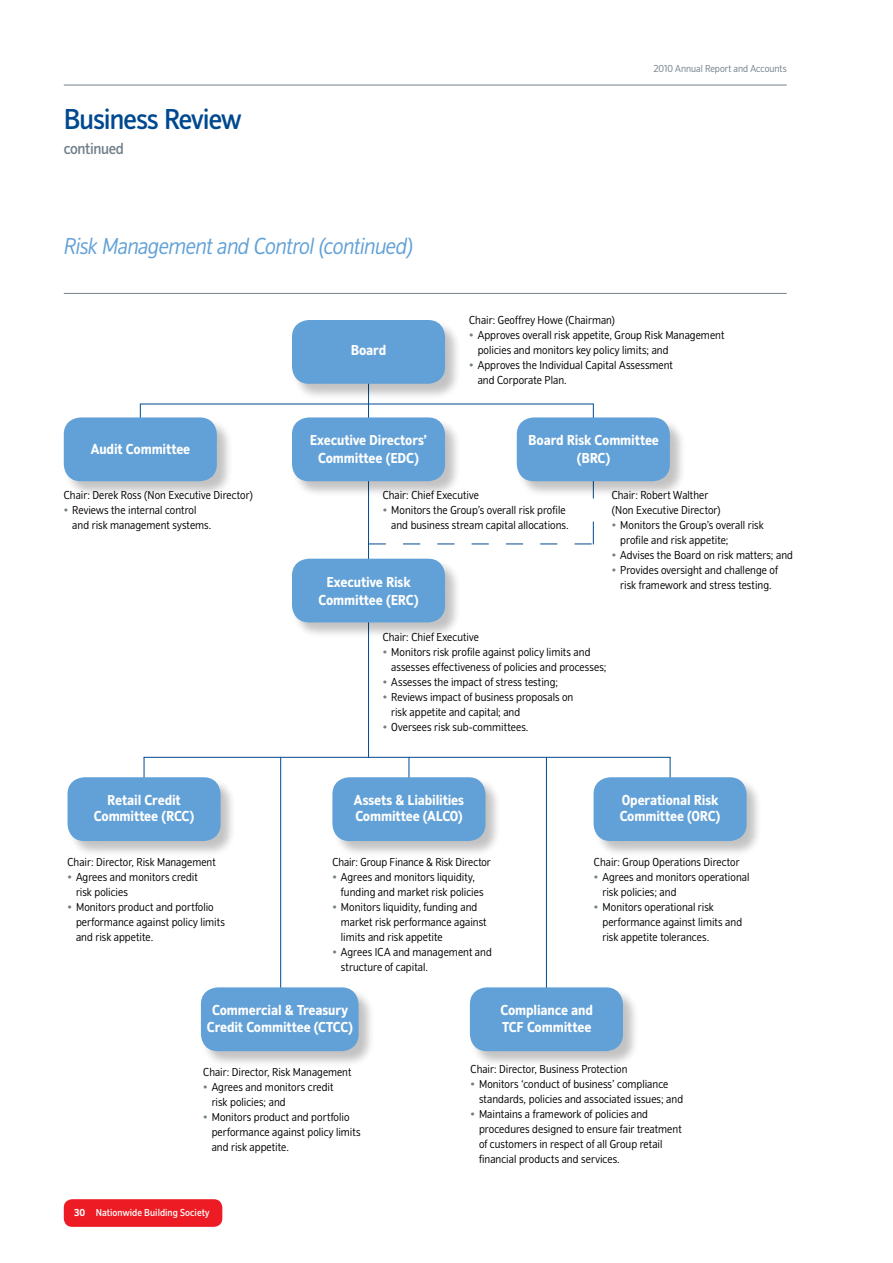
<style>
.page{position:relative;width:893px;height:1263px;background:#fff}
.page>*{position:absolute;margin:0;border:0;box-sizing:border-box;transform-origin:0 0}
.t1{font:500 30px "NBS";letter-spacing:-.025em;color:#004990}
.t2{font:italic 300 24px "NBS";letter-spacing:-.02em;color:#62a1d7}
.t3{font:500 16.5px "NBS";letter-spacing:-.02em;color:#72808a}
.t4{font:700 15px/16.5px "NBS";letter-spacing:-.005em;color:#fff;text-align:center}
.t5{font:300 12px/15px "NBS";letter-spacing:.005em;color:#000}
.t6{font:500 10.5px "NBS";letter-spacing:.005em;color:#fff}
.t7{font:300 10.5px "NBS";color:#72808a}
.s1{color:#72808a}
.s2{font-weight:700}
</style>
<div class="page">
<hr style="left:64px;top:85px;width:723px;height:1px;background:#72808a">
<div style="left:64px;top:1199px;width:158px;height:28px;background:#ed1c24;border-radius:9px"></div>
<hr style="left:64px;top:293px;width:723px;height:1px;background:#72808a">
<hr style="left:546px;top:757px;width:1px;height:238px;background:#004990">
<hr style="left:368px;top:372px;width:1px;height:385px;background:#004990">
<div style="left:291px;top:319px;width:176px;height:87px;background:#000;opacity:.24"></div>
<div style="left:292px;top:320px;width:153px;height:64px;background:#62a1d7;border-radius:17px"></div>
<div style="left:291px;top:417px;width:176px;height:86px;background:#000;opacity:.24"></div>
<div style="left:292px;top:417px;width:153px;height:64px;background:#62a1d7;border-radius:17px"></div>
<div style="left:291px;top:558px;width:176px;height:86px;background:#000;opacity:.24"></div>
<div style="left:292px;top:559px;width:153px;height:63px;background:#62a1d7;border-radius:17px"></div>
<hr style="left:144px;top:757px;width:526px;height:1px;background:#004990">
<hr style="left:280px;top:757px;width:1px;height:235px;background:#004990">
<hr style="left:140px;top:404px;width:1px;height:33px;background:#004990">
<hr style="left:593px;top:404px;width:1px;height:33px;background:#004990">
<hr style="left:140px;top:404px;width:228px;height:1px;background:#004990">
<div style="left:63px;top:417px;width:176px;height:86px;background:#000;opacity:.24"></div>
<div style="left:64px;top:417px;width:153px;height:64px;background:#62a1d7;border-radius:17px"></div>
<div style="left:516px;top:417px;width:176px;height:86px;background:#000;opacity:.24"></div>
<div style="left:517px;top:417px;width:153px;height:64px;background:#62a1d7;border-radius:17px"></div>
<svg style="left:144px;top:757px;width:1px;height:20px"></svg>
<div style="left:67px;top:777px;width:175px;height:86px;background:#000;opacity:.24"></div>
<div style="left:67px;top:777px;width:154px;height:64px;background:#62a1d7;border-radius:17px"></div>
<div style="left:200px;top:987px;width:181px;height:86px;background:#000;opacity:.24"></div>
<div style="left:201px;top:987px;width:158px;height:64px;background:#62a1d7;border-radius:17px"></div>
<svg style="left:409px;top:757px;width:1px;height:20px"></svg>
<div style="left:332px;top:777px;width:175px;height:86px;background:#000;opacity:.24"></div>
<div style="left:332px;top:777px;width:153px;height:64px;background:#62a1d7;border-radius:17px"></div>
<svg style="left:670px;top:757px;width:1px;height:20px"></svg>
<div style="left:593px;top:777px;width:175px;height:86px;background:#000;opacity:.24"></div>
<div style="left:594px;top:777px;width:153px;height:64px;background:#62a1d7;border-radius:17px"></div>
<div style="left:469px;top:987px;width:176px;height:86px;background:#000;opacity:.24"></div>
<div style="left:470px;top:987px;width:153px;height:64px;background:#62a1d7;border-radius:17px"></div>
<hr style="left:369px;top:404px;width:224px;height:1px;background:#004990">
<svg style="left:369px;top:476px;width:225px;height:69px"></svg>
<h1 class="t1" style="left:64px;top:103px;width:179px">Business Review</h1>
<h3 class="t3" style="left:64px;top:139px;width:62px">continued</h3>
<h2 class="t2" style="left:64px;top:234px;width:351px">Risk Management and Control (continued)</h2>
<p class="t4" style="left:351px;top:342px;width:37px">Board</p>
<p class="t7" style="left:654px;top:63px;width:134px">2010 Annual Report and Accounts</p>
<p class="t5" style="left:469px;top:313px;width:147px">Chair: Geoffrey Howe (Chairman)</p>
<p class="t5" style="left:478px;top:328px;width:248px;text-indent:-9px"><span class="s1">•</span> Approves overall risk appetite, Group Risk Management policies and monitors key policy limits; and</p>
<p class="t5" style="left:478px;top:358px;width:197px;text-indent:-9px"><span class="s1">•</span> Approves the Individual Capital Assessment and Corporate Plan.</p>
<p class="t4" style="left:91px;top:440px;width:101px">Audit Committee</p>
<p class="t4" style="left:528px;top:431px;width:132px;line-height:18px">Board Risk Committee (BRC)</p>
<p class="t4" style="left:310px;top:431px;width:119px;line-height:18px">Executive Directors’<br>Committee (EDC)</p>
<p class="t5" style="left:64px;top:488px;width:190px">Chair: Derek Ross (Non Executive Director)</p>
<p class="t5" style="left:72px;top:503px;width:141px;text-indent:-9px"><span class="s1">•</span> Reviews the internal control and risk management systems.</p>
<p class="t4" style="left:94px;top:792px;width:102px">Retail Credit<br>Committee (RCC)</p>
<p class="t5" style="left:68px;top:855px;width:150px">Chair: Director, Risk Management</p>
<p class="t5" style="left:76px;top:870px;width:123px;text-indent:-9px"><span class="s1">•</span> Agrees and monitors credit risk policies</p>
<p class="t5" style="left:76px;top:900px;width:150px;text-indent:-9px"><span class="s1">•</span> Monitors product and portfolio performance against policy limits and risk appetite.</p>
<p class="t5" style="left:383px;top:488px;width:98px">Chair: Chief Executive</p>
<p class="t5" style="left:383px;top:503px;width:187px;text-align:right"><span class="s1">•</span> Monitors the Group’s overall risk profile and business stream capital allocations.</p>
<p class="t4" style="left:318px;top:573px;width:102px;line-height:18px">Executive Risk<br>Committee (ERC)</p>
<p class="t5" style="left:612px;top:488px;width:110px">Chair: Robert Walther (Non Executive Director)</p>
<p class="t5" style="left:620px;top:518px;width:145px;text-indent:-9px"><span class="s1">•</span> Monitors the Group’s overall risk profile and risk appetite;</p>
<p class="t5" style="left:612px;top:548px;width:183px"><span class="s1">•</span> Advises the Board on risk matters; and</p>
<p class="t5" style="left:612px;top:563px;width:168px;text-align:center"><span class="s1">•</span> Provides oversight and challenge of risk framework and stress testing.</p>
<p class="t5" style="left:383px;top:630px;width:98px">Chair: Chief Executive</p>
<p class="t5" style="left:391px;top:645px;width:217px;text-indent:-9px"><span class="s1">•</span> Monitors risk profile against policy limits and assesses effectiveness of policies and processes;</p>
<p class="t5" style="left:383px;top:675px;width:177px"><span class="s1">•</span> Assesses the impact of stress testing;</p>
<p class="t5" style="left:391px;top:690px;width:184px;text-indent:-9px"><span class="s1">•</span> Reviews impact of business proposals on risk appetite and capital; and</p>
<p class="t5" style="left:383px;top:720px;width:147px"><span class="s1">•</span> Oversees risk sub-committees.</p>
<p class="t4" style="left:354px;top:792px;width:112px;text-align:left">Assets &amp; Liabilities<br>Committee (ALCO)</p>
<p class="t5" style="left:332px;top:855px;width:160px">Chair: Group Finance &amp; Risk Director</p>
<p class="t5" style="left:341px;top:870px;width:144px;text-indent:-9px"><span class="s1">•</span> Agrees and monitors liquidity, funding and market risk policies</p>
<p class="t5" style="left:341px;top:900px;width:147px;text-indent:-9px"><span class="s1">•</span> Monitors liquidity, funding and market risk performance against limits and risk appetite</p>
<p class="t5" style="left:341px;top:945px;width:152px;text-indent:-9px"><span class="s1">•</span> Agrees ICA and management and structure of capital.</p>
<p class="t4" style="left:620px;top:792px;width:102px;text-align:left">Operational Risk<br>Committee (ORC)</p>
<p class="t5" style="left:594px;top:855px;width:147px">Chair: Group Operations Director</p>
<p class="t5" style="left:602px;top:870px;width:148px;text-indent:-9px"><span class="s1">•</span> Agrees and monitors operational risk policies; and</p>
<p class="t5" style="left:602px;top:900px;width:141px;text-indent:-9px"><span class="s1">•</span> Monitors operational risk performance against limits and risk appetite tolerances.</p>
<p class="t4" style="left:207px;top:1002px;width:148px">Commercial &amp; Treasury<br>Credit Committee (CTCC)</p>
<p class="t5" style="left:203px;top:1065px;width:150px">Chair: Director, Risk Management</p>
<p class="t5" style="left:212px;top:1080px;width:123px;text-indent:-9px"><span class="s1">•</span> Agrees and monitors credit risk policies; and</p>
<p class="t5" style="left:212px;top:1110px;width:150px;text-indent:-9px"><span class="s1">•</span> Monitors product and portfolio performance against policy limits and risk appetite.</p>
<p class="t6" style="left:74px;top:1207px;width:137px"><span class="s2">30</span> Nationwide Building Society</p>
<p class="t4" style="left:500px;top:1002px;width:94px;text-align:left">Compliance and<br>TCF Committee</p>
<p class="t5" style="left:470px;top:1062px;width:158px">Chair: Director, Business Protection</p>
<p class="t5" style="left:479px;top:1077px;width:206px;text-indent:-9px"><span class="s1">•</span> Monitors ‘conduct of business’ compliance standards, policies and associated issues; and</p>
<p class="t5" style="left:479px;top:1107px;width:204px;text-indent:-9px"><span class="s1">•</span> Maintains a framework of policies and procedures designed to ensure fair treatment of customers in respect of all Group retail financial products and services.</p>
</div>
